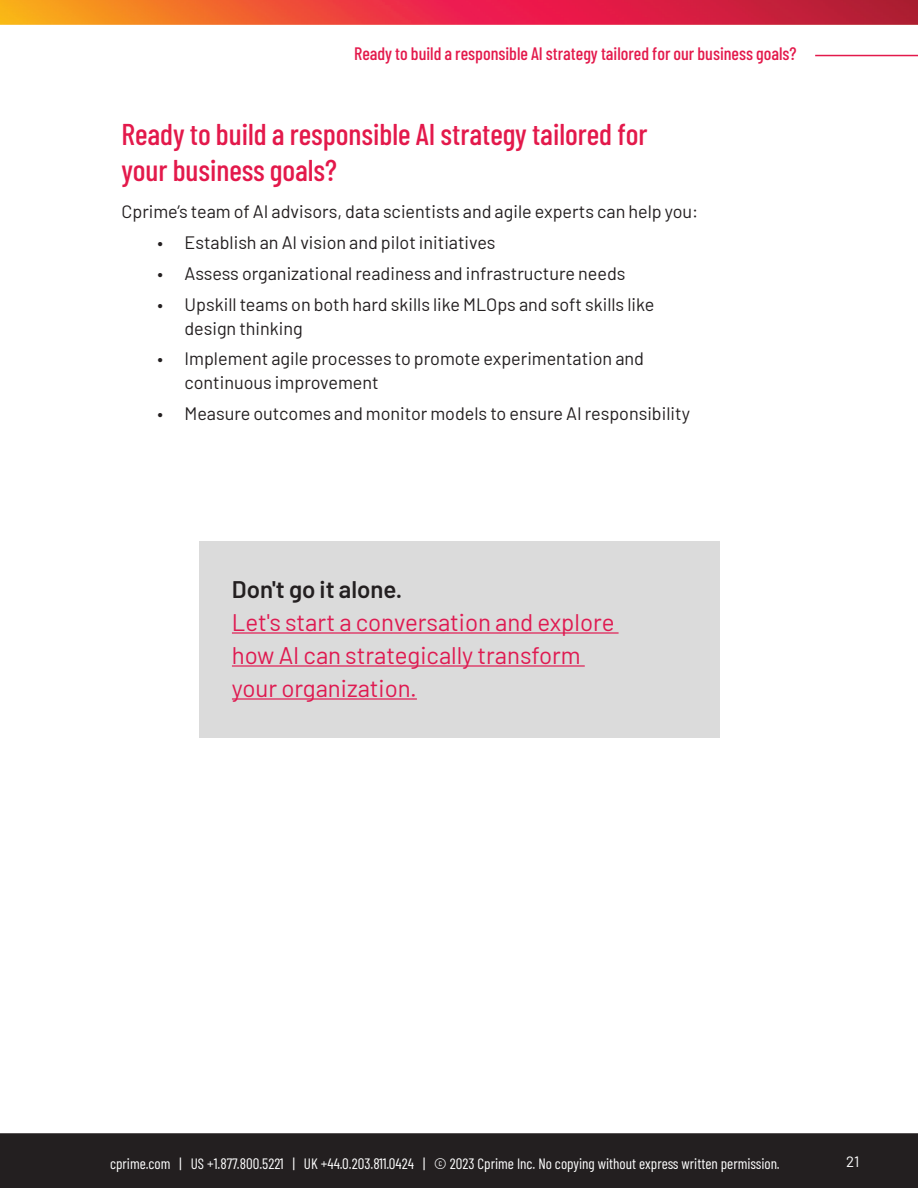
<style>
.page{position:relative;width:918px;height:1188px;background:#fff}
.page>*{position:absolute;margin:0;border:0;box-sizing:border-box;transform-origin:0 0}
.t1{font:500 30px/36px "Barlow Condensed";color:#e3194b}
.Body_Copy{font:24px/33px "Barlow";color:#df1a51}
.Body_Copy-2{font:18px/24px "Barlow";color:#231f20}
.t2{font:500 18px "Barlow Condensed";color:#e3194b}
.t3{font:15px "Barlow Condensed";color:#fff}
.t4{font:15px "Barlow";color:#fff}
.s1{font-weight:600;color:#231f20}
</style>
<div class="page">
<div style="left:0;top:1133px;width:918px;height:55px;background:#231f20"></div>
<img style="left:0;top:0;width:918px;height:25px">
<hr style="left:815px;top:55px;width:103px;height:1px;background:#e3194b">
<div style="left:199px;top:541px;width:520px;height:196px;background:#dbdbdb"></div>
<hr style="left:232px;top:632px;width:387px;height:2px;background:#df1a51">
<hr style="left:232px;top:665px;width:353px;height:2px;background:#df1a51">
<hr style="left:232px;top:698px;width:185px;height:2px;background:#df1a51">
<h1 class="t2" style="left:354px;top:41px;width:444px">Ready to build a responsible AI strategy tailored for our business goals?</h1>
<h1 class="t1" style="left:122px;top:114px;width:528px">Ready to build a responsible AI strategy tailored for your business goals?</h1>
<p class="Body_Copy-2" style="left:122px;top:198px;width:578px">Cprime’s team of AI advisors, data scientists and agile experts can help you:</p>
<p class="Body_Copy-2" style="left:158px;top:229px;width:340px">• Establish an AI vision and pilot initiatives</p>
<p class="Body_Copy-2" style="left:158px;top:260px;width:470px">• Assess organizational readiness and infrastructure needs</p>
<p class="Body_Copy-2" style="left:184px;top:291px;width:471px;text-indent:-27px">• Upskill teams on both hard skills like MLOps and soft skills like design thinking</p>
<p class="Body_Copy-2" style="left:184px;top:345px;width:461px;text-indent:-27px">• Implement agile processes to promote experimentation and continuous improvement</p>
<p class="Body_Copy-2" style="left:158px;top:400px;width:534px">• Measure outcomes and monitor models to ensure AI responsibility</p>
<p class="Body_Copy" style="left:232px;top:571px;width:384px"><span class="s1">Don't go it alone.<br></span>Let's start a conversation and explore how AI can strategically transform your organization.</p>
<p class="t3" style="left:110px;top:1152px;width:671px">cprime.com | US +1.877.800.5221 | UK +44.0.203.811.0424 | © 2023 Cprime Inc. No copying without express written permission.</p>
<p class="t4" style="left:846px;top:1151px;width:15px">21</p>
<p class="t3" style="left:191px;top:1152px;width:431px">877.800.5221 | © 2022 Cprime Inc. No copying without express written permission.</p>
</div>
